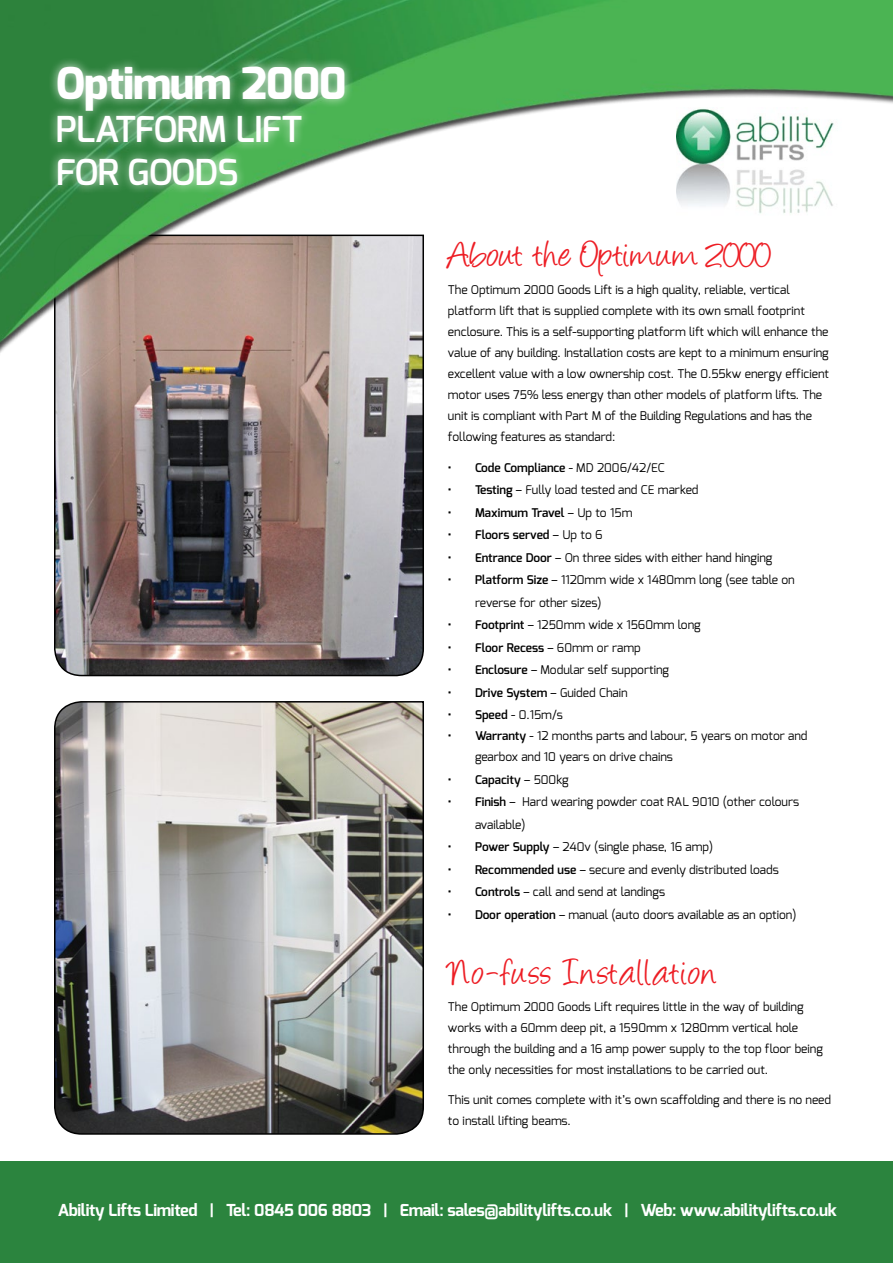
<style>
.page{position:relative;width:893px;height:1263px;background:#fff}
.page>*{position:absolute;margin:0;border:0;box-sizing:border-box;transform-origin:0 0}
.t1{font:800 43.8px "Exo";letter-spacing:-.02em;color:#fff}
.t2{font:42px "Angelina";color:#ed1d24}
.t3{font:42px "Angelina";letter-spacing:.025em;color:#ed1d24}
.t4{font:600 35.7px/42.8px "Exo";letter-spacing:-.02em;color:#fff}
.t5{font:700 16.5px "Exo";letter-spacing:-.02em;color:#fff}
.t6{font:12px/21px "Exo";color:#000}
.t7{font:600 12px "Exo";color:#000}
.s1{font-weight:400}
.s2{font-weight:600}
</style>
<div class="page">
<img style="left:54px;top:376px;width:370px;height:301px">
<div style="left:0;top:1162px;width:893px;height:101px;background:#2b843e"></div>
<img style="left:0;top:0;width:893px;height:376px">
<div style="left:668px;top:107px;width:173px;height:115px;background:#fff"></div>
<img style="left:676px;top:108px;width:158px;height:106px">
<img style="left:54px;top:701px;width:370px;height:434px">
<div style="left:48px;top:57px;width:306px;height:137px;background:#fff;opacity:.75"></div>
<h1 class="t1" style="left:56px;top:55px;width:292px">Optimum 2000</h1>
<h3 class="t4" style="left:56px;top:108px;width:248px">Platform Lift for goods</h3>
<h2 class="t2" style="left:448px;top:237px;width:326px">About the Optimum 2000</h2>
<p class="t6" style="left:448px;top:279px;width:382px">The Optimum 2000 Goods Lift is a high quality, reliable, vertical platform lift that is supplied complete with its own small footprint enclosure. This is a self-supporting platform lift which will enhance the value of any building. Installation costs are kept to a minimum ensuring excellent value with a low ownership cost. The 0.55kw energy efficient motor uses 75% less energy than other models of platform lifts. The unit is compliant with Part M of the Building Regulations and has the following features as standard:</p>
<p class="t7" style="left:448px;top:460px;width:218px">• Code Compliance <span class="s1">- MD 2006/42/EC</span></p>
<p class="t6" style="left:448px;top:479px;width:252px"><span class="s2">• Testing</span> – Fully load tested and CE marked</p>
<p class="t7" style="left:448px;top:505px;width:186px">• Maximum Travel <span class="s1">– Up to 15m</span></p>
<p class="t7" style="left:448px;top:527px;width:156px">• Floors served <span class="s1">– Up to 6</span></p>
<p class="t6" style="left:448px;top:547px;width:326px"><span class="s2">• Entrance Door</span> – On three sides with either hand hinging</p>
<p class="t6" style="left:475px;top:569px;width:321px;line-height:22.5px;text-indent:-27px"><span class="s2">• Platform Size</span> – 1120mm wide x 1480mm long (see table on reverse for other sizes)</p>
<p class="t6" style="left:448px;top:614px;width:254px"><span class="s2">• Footprint</span> – 1250mm wide x 1560mm long</p>
<p class="t7" style="left:448px;top:640px;width:194px">• Floor Recess <span class="s1">– 60mm or ramp</span></p>
<p class="t6" style="left:448px;top:659px;width:223px"><span class="s2">• Enclosure</span> – Modular self supporting</p>
<p class="t7" style="left:448px;top:685px;width:181px">• Drive System <span class="s1">– Guided Chain</span></p>
<p class="t6" style="left:448px;top:704px;width:116px"><span class="s2">• Speed</span> - 0.15m/s</p>
<p class="t6" style="left:475px;top:725px;width:334px;text-indent:-27px"><span class="s2">• Warranty</span> - 12 months parts and labour, 5 years on motor and gearbox and 10 years on drive chains</p>
<p class="t7" style="left:448px;top:772px;width:122px">• Capacity <span class="s1">– 500kg</span></p>
<p class="t6" style="left:475px;top:791px;width:326px;line-height:22.5px;text-indent:-27px"><span class="s2">• Finish</span> – Hard wearing powder coat RAL 9010 (other colours available)</p>
<p class="t6" style="left:448px;top:836px;width:267px"><span class="s2">• Power Supply</span> – 240v (single phase, 16 amp)</p>
<p class="t6" style="left:448px;top:859px;width:332px"><span class="s2">• Recommended use</span> – secure and evenly distributed loads</p>
<p class="t6" style="left:448px;top:881px;width:219px"><span class="s2">• Controls</span> – call and send at landings</p>
<p class="t6" style="left:448px;top:904px;width:350px"><span class="s2">• Door operation</span> – manual (auto doors available as an option)</p>
<h2 class="t3" style="left:448px;top:954px;width:270px">No-fuss Installation</h2>
<p class="t6" style="left:448px;top:996px;width:377px">The Optimum 2000 Goods Lift requires little in the way of building works with a 60mm deep pit, a 1590mm x 1280mm vertical hole through the building and a 16 amp power supply to the top floor being the only necessities for most installations to be carried out.</p>
<p class="t6" style="left:448px;top:1089px;width:385px">This unit comes complete with it’s own scaffolding and there is no need to install lifting beams.</p>
<h3 class="t5" style="left:58px;top:1199px;width:781px">Ability Lifts Limited | Tel: 0845 006 8803 | Email: sales@abilitylifts.co.uk | Web: www.abilitylifts.co.uk</h3>
</div>
